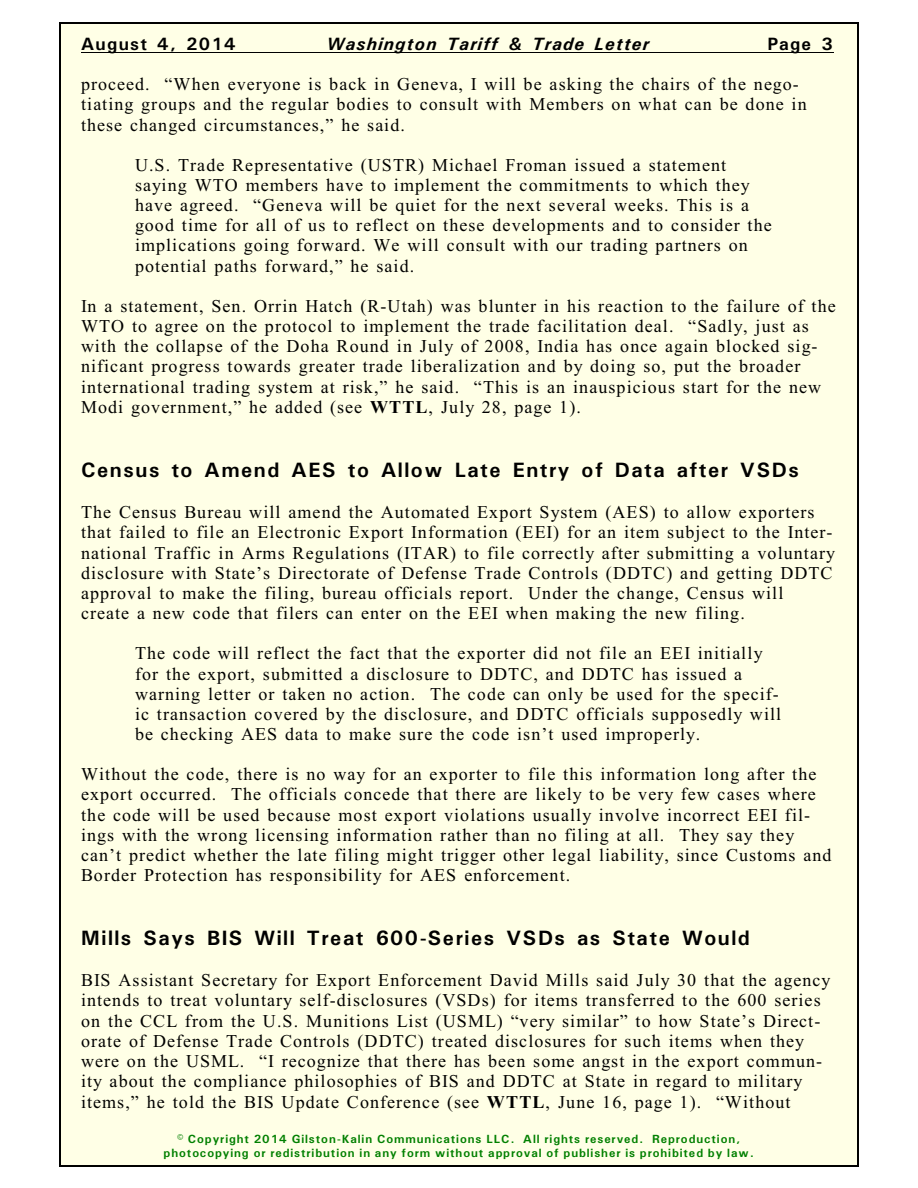
<style>
.page{position:relative;width:918px;height:1188px;background:#fff}
.page>*{position:absolute;margin:0;border:0;box-sizing:border-box;transform-origin:0 0}
.t1{font:700 21px "Univers";letter-spacing:.075em;color:#000}
.t2{font:18px/20.1px "Times New Roman";letter-spacing:.06em;color:#000}
.t3{font:italic 700 18px "Univers";letter-spacing:.065em;color:#000}
.t4{font:700 18px "Univers";letter-spacing:.075em;color:#000}
.t5{font:700 12px/13.6px "Univers";letter-spacing:.075em;color:#008000;text-align:center}
.s1{font-weight:700}
</style>
<div class="page">
<div style="left:59px;top:23px;width:800px;height:1143px;background:#ffffe6"></div>
<hr style="left:59px;top:23px;width:1px;height:1143px;background:#000">
<hr style="left:857px;top:23px;width:2px;height:1143px;background:#000">
<hr style="left:59px;top:23px;width:799px;height:1px;background:#000">
<hr style="left:59px;top:1165px;width:799px;height:1px;background:#000">
<hr style="left:81px;top:52px;width:753px;height:1px;background:#000">
<p class="t4" style="left:81px;top:38px;width:156px">August 4, 2014</p>
<p class="t3" style="left:327px;top:38px;width:324px">Washington Tariff &amp; Trade Letter</p>
<p class="t4" style="left:767px;top:38px;width:67px">Page 3</p>
<p class="t2" style="left:81px;top:76px;width:727px">proceed. “When everyone is back in Geneva, I will be asking the chairs of the nego&shy;tiating groups and the regular bodies to consult with Members on what can be done in these changed circumstances,” he said.</p>
<p class="t2" style="left:135px;top:156px;width:638px">U.S. Trade Representative (USTR) Michael Froman issued a statement saying WTO members have to implement the commitments to which they have agreed. “Geneva will be quiet for the next several weeks. This is a good time for all of us to reflect on these developments and to consider the implications going forward. We will consult with our trading partners on potential paths forward,” he said.</p>
<p class="t2" style="left:81px;top:298px;width:756px">In a statement, Sen. Orrin Hatch (R-Utah) was blunter in his reaction to the failure of the WTO to agree on the protocol to implement the trade facilitation deal. “Sadly, just as with the collapse of the Doha Round in July of 2008, India has once again blocked sig&shy;nificant progress towards greater trade liberalization and by doing so, put the broader international trading system at risk,” he said. “This is an inauspicious start for the new Modi government,” he added (see <span class="s1">WTTL</span>, July 28, page 1).</p>
<p class="t1" style="left:81px;top:463px;width:719px">Census to Amend AES to Allow Late Entry of Data after VSDs</p>
<p class="t2" style="left:81px;top:504px;width:756px">The Census Bureau will amend the Automated Export System (AES) to allow exporters that failed to file an Electronic Export Information (EEI) for an item subject to the Inter&shy;national Traffic in Arms Regulations (ITAR) to file correctly after submitting a voluntary disclosure with State’s Directorate of Defense Trade Controls (DDTC) and getting DDTC approval to make the filing, bureau officials report. Under the change, Census will create a new code that filers can enter on the EEI when making the new filing.</p>
<p class="t2" style="left:135px;top:645px;width:648px">The code will reflect the fact that the exporter did not file an EEI initially for the export, submitted a disclosure to DDTC, and DDTC has issued a warning letter or taken no action. The code can only be used for the specif&shy;ic transaction covered by the disclosure, and DDTC officials supposedly will be checking AES data to make sure the code isn’t used improperly.</p>
<p class="t2" style="left:81px;top:766px;width:752px">Without the code, there is no way for an exporter to file this information long after the export occurred. The officials concede that there are likely to be very few cases where the code will be used because most export violations usually involve incorrect EEI fil&shy;ings with the wrong licensing information rather than no filing at all. They say they can’t predict whether the late filing might trigger other legal liability, since Customs and Border Protection has responsibility for AES enforcement.</p>
<p class="t1" style="left:81px;top:931px;width:670px">Mills Says BIS Will Treat 600-Series VSDs as State Would</p>
<p class="t2" style="left:81px;top:972px;width:751px">BIS Assistant Secretary for Export Enforcement David Mills said July 30 that the agency intends to treat voluntary self-disclosures (VSDs) for items transferred to the 600 series on the CCL from the U.S. Munitions List (USML) “very similar” to how State’s Direct&shy;orate of Defense Trade Controls (DDTC) treated disclosures for such items when they were on the USML. “I recognize that there has been some angst in the export commun&shy;ity about the compliance philosophies of BIS and DDTC at State in regard to military items,” he told the BIS Update Conference (see <span class="s1">WTTL</span>, June 16, page 1). “Without</p>
<p class="t5" style="left:164px;top:1133px;width:592px">© Copyright 2014 Gilston-Kalin Communications LLC. All rights reserved. Reproduction, photocopying or redistribution in any form without approval of publisher is prohibited by law.</p>
</div>
